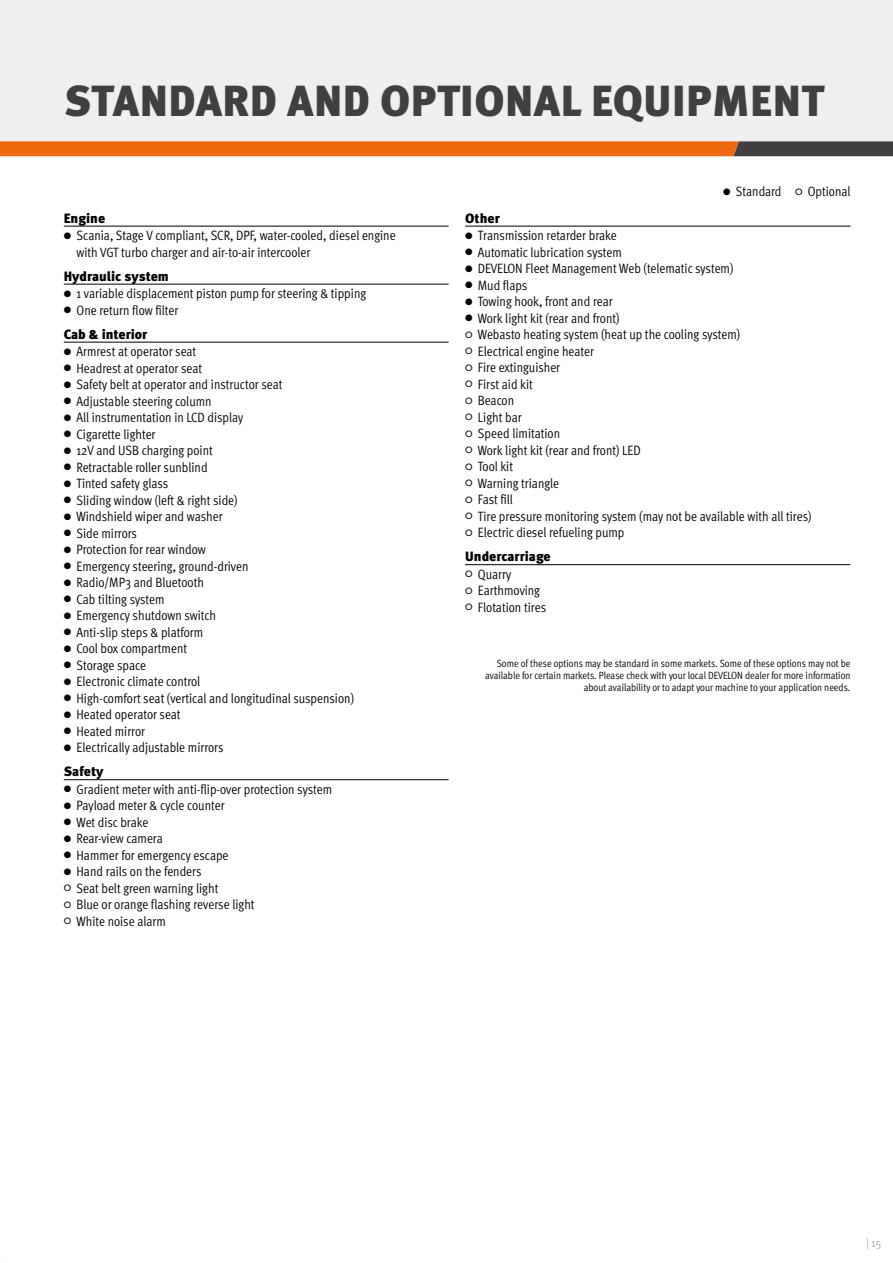
<style>
.page{position:relative;width:893px;height:1263px;background:#fff}
.page>*{position:absolute;margin:0;border:0;box-sizing:border-box;transform-origin:0 0}
.t1{font:900 43.5px "Meta Pro";letter-spacing:.01em;color:#423f41}
.t2{font:13.5px/16.5px "Meta Pro Cond Norm";color:#000}
.t3{font:900 13.5px "Meta Pro";color:#000}
.t4{font:12px "Meta Pro Norm";color:#b2b2b2}
.t5{font:10.5px/12px "Meta Pro Cond Norm";color:#000;text-align:right}
.s1{font-family:"Meta Pro Norm";font-size:9px}
</style>
<div class="page">
<div style="left:0;top:0;width:893px;height:141px;background:#efefef"></div>
<svg style="left:0;top:141px;width:893px;height:15px;background:#cf661d"></svg>
<hr style="left:64px;top:226px;width:385px;height:1px;background:#000">
<hr style="left:64px;top:284px;width:385px;height:1px;background:#000">
<hr style="left:64px;top:342px;width:385px;height:1px;background:#000">
<hr style="left:64px;top:779px;width:385px;height:1px;background:#000">
<hr style="left:465px;top:226px;width:385px;height:1px;background:#000">
<hr style="left:465px;top:564px;width:385px;height:1px;background:#000">
<h1 class="t1" style="left:64px;top:67px;width:762px">STANDARD AND OPTIONAL EQUIPMENT</h1>
<p class="t3" style="left:64px;top:207px;width:43px">Engine</p>
<p class="t2" style="left:77px;top:227px;width:321px;text-indent:-13px"><span class="s1">●</span> Scania, Stage V compliant, SCR, DPF, water-cooled, diesel engine with VGT turbo charger and air-to-air intercooler</p>
<p class="t3" style="left:64px;top:265px;width:107px">Hydraulic system</p>
<p class="t2" style="left:64px;top:285px;width:304px"><span class="s1">●</span> 1 variable displacement piston pump for steering &amp; tipping</p>
<p class="t2" style="left:64px;top:301px;width:116px"><span class="s1">●</span> One return flow filter</p>
<p class="t3" style="left:64px;top:323px;width:85px">Cab &amp; interior</p>
<p class="t2" style="left:64px;top:343px;width:134px"><span class="s1">●</span> Armrest at operator seat</p>
<p class="t2" style="left:64px;top:359px;width:140px"><span class="s1">●</span> Headrest at operator seat</p>
<p class="t2" style="left:64px;top:376px;width:220px"><span class="s1">●</span> Safety belt at operator and instructor seat</p>
<p class="t2" style="left:64px;top:392px;width:149px"><span class="s1">●</span> Adjustable steering column</p>
<p class="t2" style="left:64px;top:409px;width:181px"><span class="s1">●</span> All instrumentation in LCD display</p>
<p class="t2" style="left:64px;top:425px;width:93px"><span class="s1">●</span> Cigarette lighter</p>
<p class="t2" style="left:64px;top:442px;width:151px"><span class="s1">●</span> 12V and USB charging point</p>
<p class="t2" style="left:64px;top:458px;width:145px"><span class="s1">●</span> Retractable roller sunblind</p>
<p class="t2" style="left:64px;top:475px;width:106px"><span class="s1">●</span> Tinted safety glass</p>
<p class="t2" style="left:64px;top:491px;width:175px"><span class="s1">●</span> Sliding window (left &amp; right side)</p>
<p class="t2" style="left:64px;top:508px;width:160px"><span class="s1">●</span> Windshield wiper and washer</p>
<p class="t2" style="left:64px;top:524px;width:75px"><span class="s1">●</span> Side mirrors</p>
<p class="t2" style="left:64px;top:541px;width:143px"><span class="s1">●</span> Protection for rear window</p>
<p class="t2" style="left:64px;top:557px;width:186px"><span class="s1">●</span> Emergency steering, ground-driven</p>
<p class="t2" style="left:64px;top:574px;width:142px"><span class="s1">●</span> Radio/MP3 and Bluetooth</p>
<p class="t2" style="left:64px;top:590px;width:102px"><span class="s1">●</span> Cab tilting system</p>
<p class="t2" style="left:64px;top:607px;width:154px"><span class="s1">●</span> Emergency shutdown switch</p>
<p class="t2" style="left:64px;top:623px;width:141px"><span class="s1">●</span> Anti-slip steps &amp; platform</p>
<p class="t2" style="left:64px;top:640px;width:125px"><span class="s1">●</span> Cool box compartment</p>
<p class="t2" style="left:64px;top:656px;width:84px"><span class="s1">●</span> Storage space</p>
<p class="t2" style="left:64px;top:673px;width:138px"><span class="s1">●</span> Electronic climate control</p>
<p class="t2" style="left:64px;top:689px;width:292px"><span class="s1">●</span> High-comfort seat (vertical and longitudinal suspension)</p>
<p class="t2" style="left:64px;top:706px;width:118px"><span class="s1">●</span> Heated operator seat</p>
<p class="t2" style="left:64px;top:722px;width:83px"><span class="s1">●</span> Heated mirror</p>
<p class="t2" style="left:64px;top:739px;width:161px"><span class="s1">●</span> Electrically adjustable mirrors</p>
<p class="t3" style="left:64px;top:761px;width:41px">Safety</p>
<p class="t2" style="left:64px;top:780px;width:270px"><span class="s1">●</span> Gradient meter with anti-flip-over protection system</p>
<p class="t2" style="left:64px;top:797px;width:162px"><span class="s1">●</span> Payload meter &amp; cycle counter</p>
<p class="t2" style="left:64px;top:813px;width:86px"><span class="s1">●</span> Wet disc brake</p>
<p class="t2" style="left:64px;top:830px;width:101px"><span class="s1">●</span> Rear-view camera</p>
<p class="t2" style="left:64px;top:846px;width:166px"><span class="s1">●</span> Hammer for emergency escape</p>
<p class="t2" style="left:64px;top:863px;width:139px"><span class="s1">●</span> Hand rails on the fenders</p>
<p class="t2" style="left:64px;top:879px;width:156px"><span class="s1">○</span> Seat belt green warning light</p>
<p class="t2" style="left:64px;top:896px;width:192px"><span class="s1">○</span> Blue or orange flashing reverse light</p>
<p class="t2" style="left:64px;top:912px;width:104px"><span class="s1">○</span> White noise alarm</p>
<p class="t2" style="left:723px;top:182px;width:129px"><span class="s1">●</span> Standard <span class="s1">○</span> Optional</p>
<p class="t3" style="left:465px;top:207px;width:36px">Other</p>
<p class="t2" style="left:465px;top:227px;width:153px"><span class="s1">●</span> Transmission retarder brake</p>
<p class="t2" style="left:465px;top:243px;width:158px"><span class="s1">●</span> Automatic lubrication system</p>
<p class="t2" style="left:465px;top:260px;width:270px"><span class="s1">●</span> DEVELON Fleet Management Web (telematic system)</p>
<p class="t2" style="left:465px;top:276px;width:64px"><span class="s1">●</span> Mud flaps</p>
<p class="t2" style="left:465px;top:293px;width:149px"><span class="s1">●</span> Towing hook, front and rear</p>
<p class="t2" style="left:465px;top:309px;width:156px"><span class="s1">●</span> Work light kit (rear and front)</p>
<p class="t2" style="left:465px;top:326px;width:277px"><span class="s1">○</span> Webasto heating system (heat up the cooling system)</p>
<p class="t2" style="left:465px;top:342px;width:130px"><span class="s1">○</span> Electrical engine heater</p>
<p class="t2" style="left:465px;top:359px;width:97px"><span class="s1">○</span> Fire extinguisher</p>
<p class="t2" style="left:465px;top:375px;width:69px"><span class="s1">○</span> First aid kit</p>
<p class="t2" style="left:465px;top:392px;width:51px"><span class="s1">○</span> Beacon</p>
<p class="t2" style="left:465px;top:408px;width:58px"><span class="s1">○</span> Light bar</p>
<p class="t2" style="left:465px;top:425px;width:97px"><span class="s1">○</span> Speed limitation</p>
<p class="t2" style="left:465px;top:441px;width:177px"><span class="s1">○</span> Work light kit (rear and front) LED</p>
<p class="t2" style="left:465px;top:458px;width:49px"><span class="s1">○</span> Tool kit</p>
<p class="t2" style="left:465px;top:474px;width:95px"><span class="s1">○</span> Warning triangle</p>
<p class="t2" style="left:465px;top:491px;width:49px"><span class="s1">○</span> Fast fill</p>
<p class="t2" style="left:465px;top:507px;width:348px"><span class="s1">○</span> Tire pressure monitoring system (may not be available with all tires)</p>
<p class="t2" style="left:465px;top:524px;width:161px"><span class="s1">○</span> Electric diesel refueling pump</p>
<p class="t3" style="left:465px;top:546px;width:87px">Undercarriage</p>
<p class="t2" style="left:465px;top:565px;width:48px"><span class="s1">○</span> Quarry</p>
<p class="t2" style="left:465px;top:582px;width:76px"><span class="s1">○</span> Earthmoving</p>
<p class="t2" style="left:465px;top:598px;width:82px"><span class="s1">○</span> Flotation tires</p>
<p class="t5" style="left:485px;top:656px;width:367px">Some of these options may be standard in some markets. Some of these options may not be available for certain markets. Please check with your local DEVELON dealer for more information about availability or to adapt your machine to your application needs.</p>
<p class="t4" style="left:866px;top:1233px;width:17px">| 15</p>
</div>
